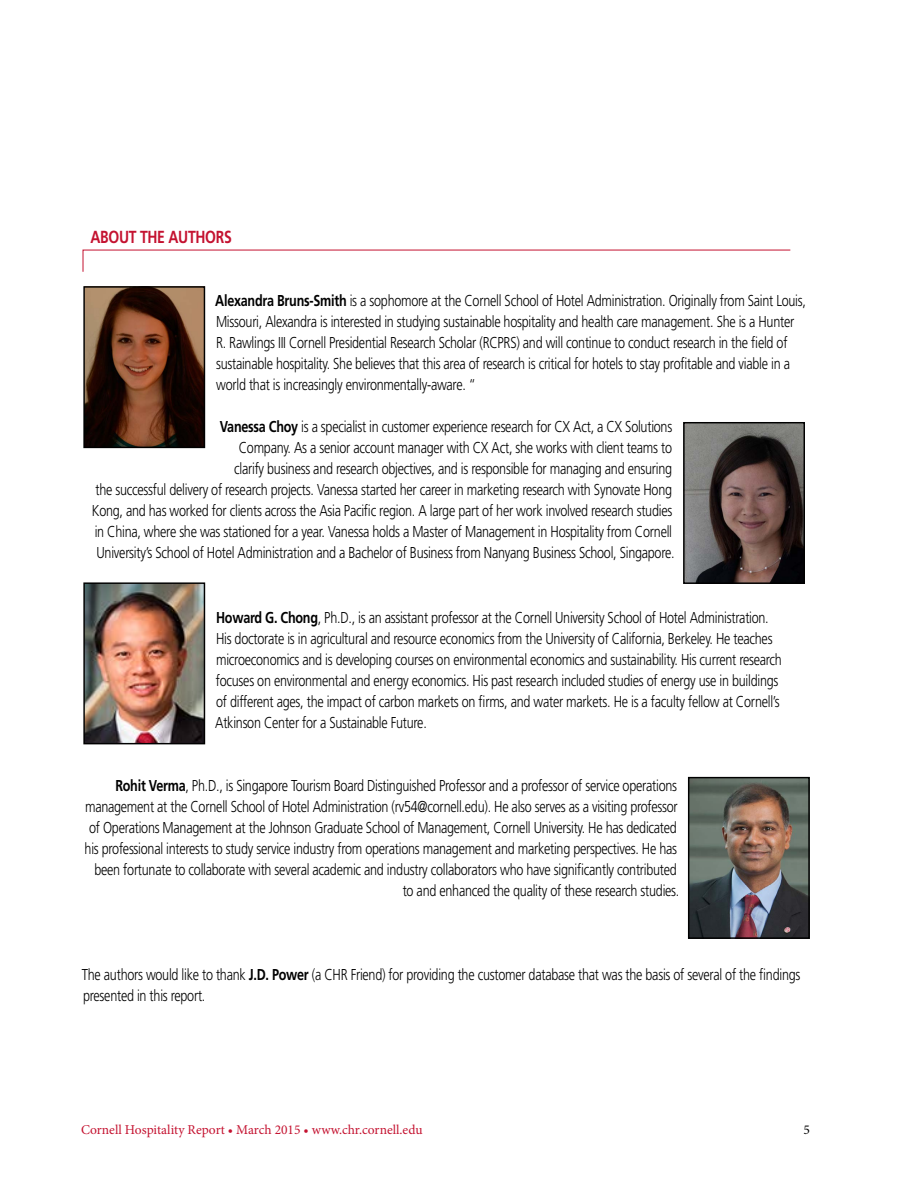
<style>
.page{position:relative;width:918px;height:1188px;background:#fff}
.page>*{position:absolute;margin:0;border:0;box-sizing:border-box;transform-origin:0 0}
.t1{font:700 17.4px "Frutiger LT Std";letter-spacing:-.02em;color:#c41230;scale:.8 1}
.t2{font:300 15.75px/21px "Frutiger LT Std";letter-spacing:-.02em;color:#000;scale:.8 1}
.t3{font:13.5px "Minion Pro";color:#c41230}
.t4{font:13.5px "Minion Pro";color:#000}
.s1{font-weight:700}
</style>
<div class="page">
<svg style="left:82px;top:249px;width:709px;height:23px"></svg>
<img style="left:685px;top:424px;width:118px;height:158px">
<div style="left:683px;top:422px;width:122px;height:162px;border:1px solid #000"></div>
<img style="left:85px;top:288px;width:118px;height:158px">
<div style="left:83px;top:286px;width:122px;height:162px;border:1px solid #000"></div>
<img style="left:85px;top:584px;width:118px;height:158px">
<div style="left:83px;top:582px;width:122px;height:162px;border:1px solid #000"></div>
<img style="left:690px;top:779px;width:118px;height:158px">
<div style="left:688px;top:777px;width:122px;height:162px;border:1px solid #000"></div>
<p class="t1" style="left:90px;top:227px;width:167px">About the Auth ors</p>
<p class="t2" style="left:215px;top:290px;width:740px"><span class="s1">Alexandra Bruns-Smith</span> is a sophomore at the Cornell School of Hotel Administration. Originally from Saint Louis, Missouri, Alexandra is interested in studying sustainable hospitality and health care management. She is a Hunter R. Rawlings III Cornell Presidential Research Scholar (RCPRS) and will continue to conduct research in the field of sustainable hospitality. She believes that this area of research is critical for hotels to stay profitable and viable in a world that is increasingly environmentally-aware. “</p>
<p class="t2" style="left:92px;top:416px;width:730px;text-align:right"><span class="s1">Vanessa Choy</span> is a specialist in customer experience research for CX Act, a CX Solutions<br>Company. As a senior account manager with CX Act, she works with client teams to<br>clarify business and research objectives, and is responsible for managing and ensuring<br>the successful delivery of research projects. Vanessa started her career in marketing research with Synovate Hong Kong, and has worked for clients across the Asia Pacific region. A large part of her work involved research studies in China, where she was stationed for a year. Vanessa holds a Master of Management in Hospitality from Cornell University’s School of Hotel Administration and a Bachelor of Business from Nanyang Business School, Singapore.</p>
<p class="t2" style="left:215px;top:608px;width:710px"><span class="s1">Howard G. Chong</span>, Ph.D., is an assistant professor at the Cornell University School of Hotel Administration.<br>His doctorate is in agricultural and resource economics from the University of California, Berkeley. He teaches microeconomics and is developing courses on environmental economics and sustainability. His current research focuses on environmental and energy economics. His past research included studies of energy use in buildings of different ages, the impact of carbon markets on firms, and water markets. He is a faculty fellow at Cornell’s Atkinson Center for a Sustainable Future.</p>
<p class="t2" style="left:85px;top:776px;width:745px;text-align:right"><span class="s1">Rohit Verma</span>, Ph.D., is Singapore Tourism Board Distinguished Professor and a professor of service operations management at the Cornell School of Hotel Administration (rv54@cornell.edu). He also serves as a visiting professor of Operations Management at the Johnson Graduate School of Management, Cornell University. He has dedicated his professional interests to study service industry from operations management and marketing perspectives. He has been fortunate to collaborate with several academic and industry collaborators who have significantly contributed to and enhanced the quality of these research studies.</p>
<p class="t2" style="left:82px;top:965px;width:900px">The authors would like to thank <span class="s1">J.D. Power</span> (a CHR Friend) for providing the customer database that was the basis of several of the findings presented in this report.</p>
<p class="t3" style="left:81px;top:1121px;width:343px">Cornell Hospitality Report • March 2015 • www.chr.cornell.edu</p>
<p class="t4" style="left:804px;top:1121px;width:8px">5</p>
</div>
